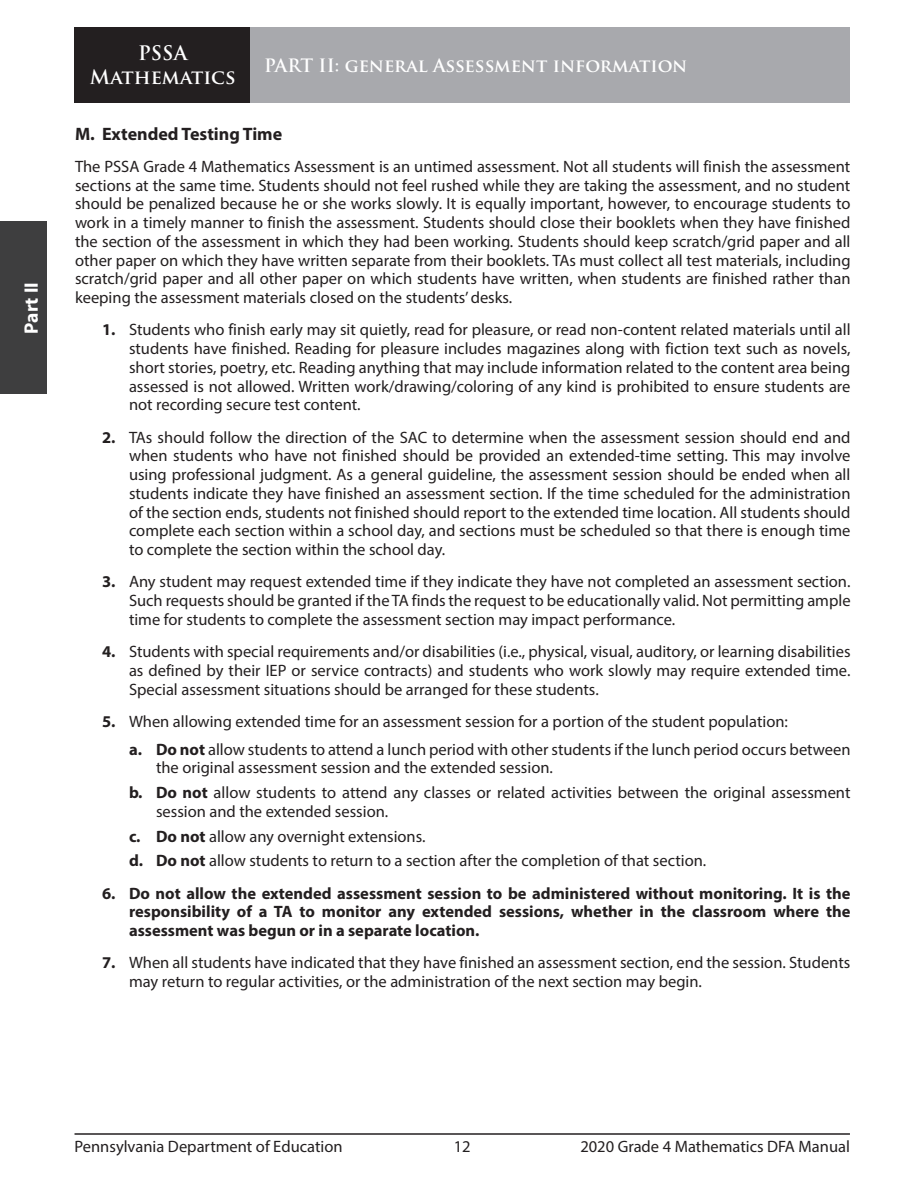
<style>
.page{position:relative;width:918px;height:1188px;background:#fff}
.page>*{position:absolute;margin:0;border:0;box-sizing:border-box;transform-origin:0 0}
.t1{font:700 19.5px/23.4px "Trajan Pro";color:#fff;text-align:center}
.t2{font:700 19.5px "Myriad Pro";color:#fff}
.t3{font:700 18px "Trajan Pro";color:#fff}
._00_Hd_Level2_frame{font:700 18px "Myriad Pro";color:#231f20}
._01_Body{font:16.5px/18.8px "Myriad Pro";color:#231f20;text-align:justify}
.t4{font:700 16.5px/18.8px "Myriad Pro";color:#231f20;text-align:justify}
.s1{font-weight:700}
</style>
<div class="page">
<div style="left:75px;top:27px;width:176px;height:76px;background:#231f20"></div>
<hr style="left:75px;top:1133px;width:775px;height:2px;background:#231f20">
<div style="left:251px;top:27px;width:599px;height:76px;background:#a8a9ad"></div>
<div style="left:0;top:222px;width:47px;height:172px;background:#3e3e3f"></div>
<p class="t2" style="left:19px;top:334px;width:53px;rotate:-90deg">Part II</p>
<p class="t1" style="left:90px;top:42px;width:147px">PSSA<br>Mathematics</p>
<p class="t3" style="left:264px;top:54px;width:425px">PART II: general Assessment information</p>
<h3 class="_00_Hd_Level2_frame" style="left:75px;top:122px;width:209px">M. Extended Testing Time</h3>
<p class="_01_Body" style="left:75px;top:157px;width:777px">The PSSA Grade 4 Mathematics Assessment is an untimed assessment. Not all students will finish the assessment sections at the same time. Students should not feel rushed while they are taking the assessment, and no student should be penalized because he or she works slowly. It is equally important, however, to encourage students to work in a timely manner to finish the assessment. Students should close their booklets when they have finished the section of the assessment in which they had been working. Students should keep scratch/grid paper and all other paper on which they have written separate from their booklets. TAs must collect all test materials, including scratch/grid paper and all other paper on which students have written, when students are finished rather than keeping the assessment materials closed on the students’ desks.</p>
<p class="_01_Body" style="left:129px;top:320px;width:723px;text-indent:-27px"><span class="s1">1.</span> Students who finish early may sit quietly, read for pleasure, or read non-content related materials until all students have finished. Reading for pleasure includes magazines along with fiction text such as novels, short stories, poetry, etc. Reading anything that may include information related to the content area being assessed is not allowed. Written work/drawing/coloring of any kind is prohibited to ensure students are not recording secure test content.</p>
<p class="_01_Body" style="left:129px;top:427px;width:723px;text-indent:-27px"><span class="s1">2.</span> TAs should follow the direction of the SAC to determine when the assessment session should end and when students who have not finished should be provided an extended-time setting. This may involve using professional judgment. As a general guideline, the assessment session should be ended when all students indicate they have finished an assessment section. If the time scheduled for the administration of the section ends, students not finished should report to the extended time location. All students should complete each section within a school day, and sections must be scheduled so that there is enough time to complete the section within the school day.</p>
<p class="_01_Body" style="left:129px;top:572px;width:723px;text-indent:-27px"><span class="s1">3.</span> Any student may request extended time if they indicate they have not completed an assessment section.<br>Such requests should be granted if the TA finds the request to be educationally valid. Not permitting ample time for students to complete the assessment section may impact performance.</p>
<p class="_01_Body" style="left:129px;top:642px;width:723px;text-indent:-27px"><span class="s1">4.</span> Students with special requirements and/or disabilities (i.e., physical, visual, auditory, or learning disabilities as defined by their IEP or service contracts) and students who work slowly may require extended time.<br>Special assessment situations should be arranged for these students.</p>
<p class="_01_Body" style="left:102px;top:712px;width:688px"><span class="s1">5.</span> When allowing extended time for an assessment session for a portion of the student population:</p>
<p class="_01_Body" style="left:156px;top:739px;width:696px;text-indent:-27px"><span class="s1">a. Do not</span> allow students to attend a lunch period with other students if the lunch period occurs between the original assessment session and the extended session.</p>
<p class="_01_Body" style="left:156px;top:783px;width:696px;text-indent:-27px"><span class="s1">b. Do not</span> allow students to attend any classes or related activities between the original assessment session and the extended session.</p>
<p class="_01_Body" style="left:129px;top:826px;width:298px"><span class="s1">c. Do not</span> allow any overnight extensions.</p>
<p class="_01_Body" style="left:129px;top:851px;width:579px"><span class="s1">d. Do not</span> allow students to return to a section after the completion of that section.</p>
<p class="t4" style="left:129px;top:883px;width:723px;text-indent:-27px">6. Do not allow the extended assessment session to be administered without monitoring. It is the responsibility of a TA to monitor any extended sessions, whether in the classroom where the assessment was begun or in a separate location.</p>
<p class="_01_Body" style="left:129px;top:953px;width:723px;text-indent:-27px"><span class="s1">7.</span> When all students have indicated that they have finished an assessment section, end the session. Students may return to regular activities, or the administration of the next section may begin.</p>
<p class="_01_Body" style="left:75px;top:1137px;width:270px">Pennsylvania Department of Education</p>
<p class="_01_Body" style="left:454px;top:1137px;width:18px">12</p>
<p class="_01_Body" style="left:580px;top:1137px;width:271px">2020 Grade 4 Mathematics DFA Manual</p>
</div>
